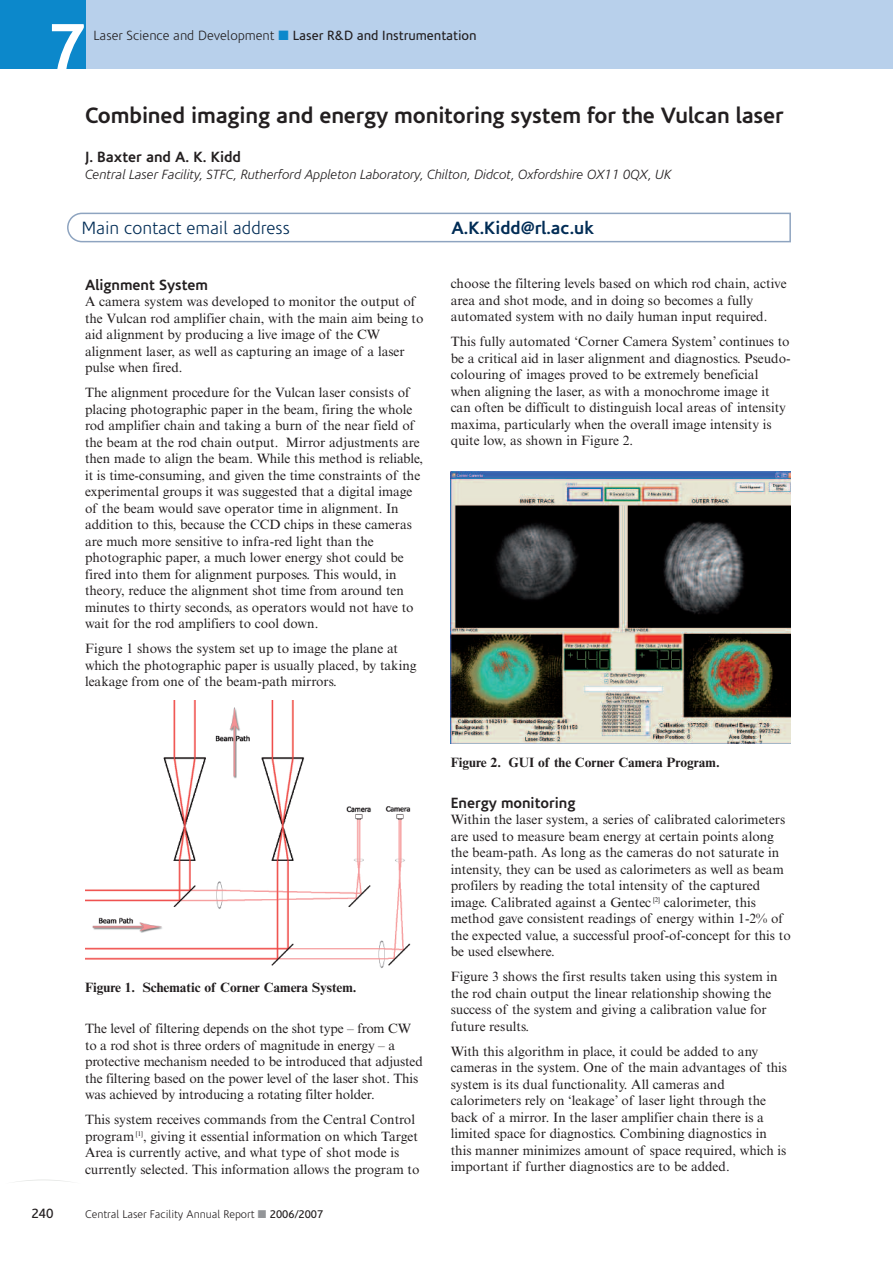
<style>
.page{position:relative;width:893px;height:1263px;background:#fff}
.page>*{position:absolute;margin:0;border:0;box-sizing:border-box;transform-origin:0 0}
.t1{font:700 66px "Corisande";color:#fff}
.t2{font:700 22.5px "Corisande";letter-spacing:-.005em;color:#231f20}
.t3{font:300 18px "Corisande";color:#002c55}
.t4{font:700 18px "Corisande";color:#002c55}
.t5{font:700 15px "Corisande";color:#231f20}
.t6{font:13.5px/16.5px "Times NRMT";color:#231f20}
.t7{font:italic 300 13.5px "Corisande";color:#231f20}
.t8{font:700 13.5px "Times NRMT";color:#231f20}
.t9{font:300 13.5px "Corisande";color:#231f20}
.t10{font:13.5px "Corisande";color:#231f20}
.t11{font:300 11.25px "Corisande";color:#231f20}
.s1{color:#0c88cb}
.s2{font-weight:400}
.s3{color:#939598}
</style>
<div class="page">
<div style="left:85px;top:0;width:808px;height:68px;background:#b8d0eb"></div>
<div style="left:0;top:0;width:85px;height:68px;background:#0c88cb"></div>
<svg style="left:16px;top:1179px;width:54px;height:3px"></svg>
<svg style="left:67px;top:213px;width:723px;height:29px"></svg>
<img style="left:85px;top:700px;width:326px;height:268px">
<img style="left:451px;top:471px;width:340px;height:273px">
<h1 class="t1" style="left:49px;top:21px;width:38px">7</h1>
<p class="t9" style="left:94px;top:30px;width:385px">Laser Science and Development <span class="s1">■</span> <span class="s2">Laser R&amp;D and Instrumentation</span></p>
<h2 class="t2" style="left:85px;top:107px;width:700px">Combined imaging and energy monitoring system for the Vulcan laser</h2>
<p class="t5" style="left:85px;top:151px;width:158px">J. Baxter and A. K. Kidd</p>
<p class="t7" style="left:85px;top:169px;width:588px">Central Laser Facility, STFC, Rutherford Appleton Laboratory, Chilton, Didcot, Oxfordshire OX11 0QX, UK</p>
<h3 class="t3" style="left:82px;top:220px;width:209px">Main contact email address</h3>
<h3 class="t4" style="left:451px;top:220px;width:144px">A.K.Kidd@rl.ac.uk</h3>
<p class="t5" style="left:85px;top:279px;width:125px">Alignment System</p>
<p class="t6" style="left:85px;top:295px;width:340px">A camera system was developed to monitor the output of the Vulcan rod amplifier chain, with the main aim being to aid alignment by producing a live image of the CW alignment laser, as well as capturing an image of a laser pulse when fired.</p>
<p class="t6" style="left:85px;top:386px;width:340px">The alignment procedure for the Vulcan laser consists of placing photographic paper in the beam, firing the whole rod amplifier chain and taking a burn of the near field of the beam at the rod chain output. Mirror adjustments are then made to align the beam. While this method is reliable, it is time-consuming, and given the time constraints of the experimental groups it was suggested that a digital image of the beam would save operator time in alignment. In addition to this, because the CCD chips in these cameras are much more sensitive to infra-red light than the photographic paper, a much lower energy shot could be fired into them for alignment purposes. This would, in theory, reduce the alignment shot time from around ten minutes to thirty seconds, as operators would not have to wait for the rod amplifiers to cool down.</p>
<p class="t6" style="left:85px;top:642px;width:333px">Figure 1 shows the system set up to image the plane at which the photographic paper is usually placed, by taking leakage from one of the beam-path mirrors.</p>
<p class="t8" style="left:85px;top:982px;width:273px">Figure 1. Schematic of Corner Camera System.</p>
<p class="t6" style="left:85px;top:1022px;width:339px">The level of filtering depends on the shot type – from CW to a rod shot is three orders of magnitude in energy – a protective mechanism needed to be introduced that adjusted the filtering based on the power level of the laser shot. This was achieved by introducing a rotating filter holder.</p>
<p class="t6" style="left:85px;top:1113px;width:336px">This system receives commands from the Central Control program <sup>[1]</sup>, giving it essential information on which Target Area is currently active, and what type of shot mode is currently selected. This information allows the program to</p>
<p class="t10" style="left:31px;top:1208px;width:24px">240</p>
<p class="t11" style="left:85px;top:1210px;width:240px">Central Laser Facility Annual Report <span class="s3">■</span> <span class="s2">2006/2007</span></p>
<p class="t6" style="left:451px;top:277px;width:337px">choose the filtering levels based on which rod chain, active area and shot mode, and in doing so becomes a fully automated system with no daily human input required.</p>
<p class="t6" style="left:451px;top:335px;width:341px">This fully automated ‘Corner Camera System’ continues to be a critical aid in laser alignment and diagnostics. Pseudo&shy;colouring of images proved to be extremely beneficial when aligning the laser, as with a monochrome image it can often be difficult to distinguish local areas of intensity maxima, particularly when the overall image intensity is quite low, as shown in Figure 2.</p>
<p class="t8" style="left:451px;top:758px;width:270px">Figure 2. GUI of the Corner Camera Program.</p>
<p class="t5" style="left:451px;top:797px;width:126px">Energy monitoring</p>
<p class="t6" style="left:451px;top:813px;width:342px">Within the laser system, a series of calibrated calorimeters are used to measure beam energy at certain points along the beam-path. As long as the cameras do not saturate in intensity, they can be used as calorimeters as well as beam profilers by reading the total intensity of the captured image. Calibrated against a Gentec <sup>[2]</sup> calorimeter, this method gave consistent readings of energy within 1-2% of the expected value, a successful proof-of-concept for this to be used elsewhere.</p>
<p class="t6" style="left:451px;top:970px;width:328px">Figure 3 shows the first results taken using this system in the rod chain output the linear relationship showing the success of the system and giving a calibration value for future results.</p>
<p class="t6" style="left:451px;top:1044px;width:338px">With this algorithm in place, it could be added to any cameras in the system. One of the main advantages of this system is its dual functionality. All cameras and calorimeters rely on ‘leakage’ of laser light through the back of a mirror. In the laser amplifier chain there is a limited space for diagnostics. Combining diagnostics in this manner minimizes amount of space required, which is important if further diagnostics are to be added.</p>
</div>
